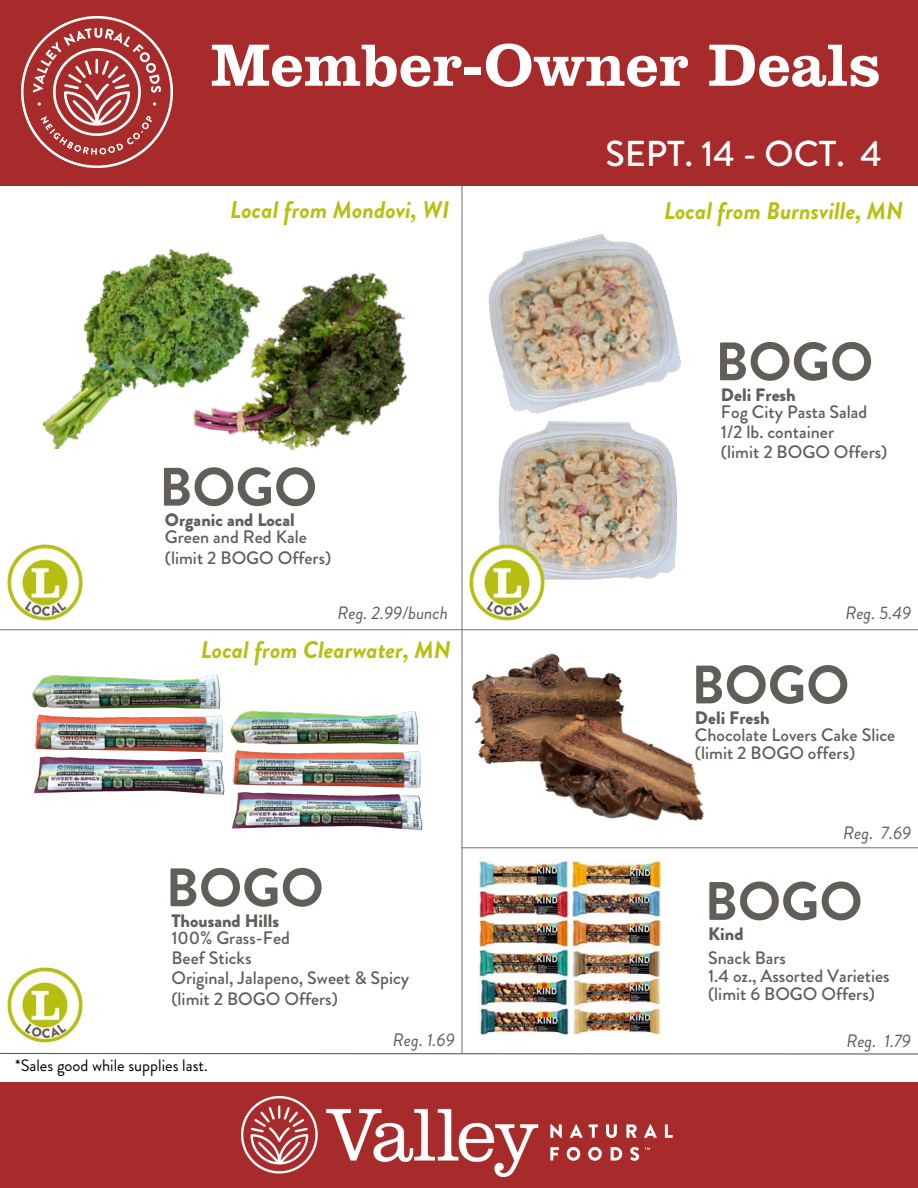
<style>
.page{position:relative;width:918px;height:1188px;background:#fff}
.page>*{position:absolute;margin:0;border:0;box-sizing:border-box;transform-origin:0 0}
.t1{font:800 61.2px "Clarendon BT";color:#fff}
.t2{font:700 54px "Brandon Grotesque";color:#615d59}
.t3{font:500 36px "Brandon Grotesque";color:#fff}
.t4{font:italic 700 24px "Brandon Grotesque";color:#b7bf10}
.t5{font:500 18px/20.2px "Brandon Grotesque";color:#615d59}
.t6{font:900 18px "Brandon Grotesque";color:#615d59}
.t7{font:italic 18px "Brandon Grotesque";color:#615d59}
.t8{font:16.5px "Brandon Grotesque";color:#000}
</style>
<div class="page">
<div style="left:0;top:1083px;width:918px;height:105px;background:#a72b2a"></div>
<svg style="left:0;top:1052px;width:918px;height:3px"></svg>
<img style="left:241px;top:1096px;width:432px;height:80px">
<img style="left:266px;top:272px;width:141px;height:179px">
<hr style="left:461px;top:167px;width:2px;height:886px;background:#615d59">
<div style="left:0;top:0;width:918px;height:186px;background:#a72b2a"></div>
<img style="left:21px;top:17px;width:151px;height:150px">
<hr style="left:462px;top:847px;width:456px;height:1px;background:#615d59">
<hr style="left:0;top:629px;width:918px;height:1px;background:#615d59">
<img style="left:7px;top:545px;width:76px;height:75px">
<img style="left:7px;top:967px;width:76px;height:76px">
<img style="left:42px;top:249px;width:224px;height:201px">
<img style="left:488px;top:234px;width:193px;height:180px">
<img style="left:498px;top:421px;width:179px;height:159px">
<img style="left:232px;top:710px;width:191px;height:120px">
<img style="left:469px;top:545px;width:76px;height:75px">
<img style="left:472px;top:653px;width:150px;height:112px">
<img style="left:478px;top:861px;width:183px;height:173px">
<img style="left:519px;top:690px;width:207px;height:174px">
<img style="left:32px;top:675px;width:206px;height:126px">
<h1 class="t1" style="left:211px;top:27px;width:672px">Member-Owner Deals</h1>
<h3 class="t4" style="left:230px;top:193px;width:221px">Local from Mondovi, WI</h3>
<h2 class="t2" style="left:159px;top:449px;width:160px">BOGO</h2>
<p class="t6" style="left:165px;top:507px;width:131px">Organic and Local</p>
<p class="t5" style="left:165px;top:527px;width:168px">Green and Red Kale (limit 2 BOGO Offers)</p>
<p class="t7" style="left:337px;top:600px;width:112px">Reg. 2.99/bunch</p>
<h3 class="t4" style="left:201px;top:633px;width:252px">Local from Clearwater, MN</h3>
<h2 class="t2" style="left:166px;top:850px;width:160px">BOGO</h2>
<p class="t6" style="left:171px;top:908px;width:109px">Thousand Hills</p>
<p class="t5" style="left:171px;top:928px;width:239px">100% Grass-Fed<br>Beef Sticks<br>Original, Jalapeno, Sweet &amp; Spicy (limit 2 BOGO Offers)</p>
<p class="t7" style="left:393px;top:1027px;width:63px">Reg. 1.69</p>
<p class="t8" style="left:15px;top:1054px;width:194px">*Sales good while supplies last.</p>
<h3 class="t3" style="left:605px;top:128px;width:278px">SEPT. 14 - OCT. 4</h3>
<h3 class="t4" style="left:664px;top:193px;width:241px">Local from Burnsville, MN</h3>
<h2 class="t2" style="left:715px;top:324px;width:160px">BOGO</h2>
<p class="t6" style="left:721px;top:382px;width:76px">Deli Fresh</p>
<p class="t5" style="left:721px;top:402px;width:168px">Fog City Pasta Salad<br>1/2 lb. container<br>(limit 2 BOGO Offers)</p>
<p class="t7" style="left:845px;top:600px;width:67px">Reg. 5.49</p>
<h2 class="t2" style="left:691px;top:647px;width:160px">BOGO</h2>
<p class="t6" style="left:695px;top:705px;width:76px">Deli Fresh</p>
<p class="t5" style="left:695px;top:726px;width:202px;line-height:18px">Chocolate Lovers Cake Slice (limit 2 BOGO offers)</p>
<p class="t7" style="left:843px;top:820px;width:70px">Reg. 7.69</p>
<h2 class="t2" style="left:704px;top:863px;width:160px">BOGO</h2>
<p class="t6" style="left:708px;top:921px;width:37px">Kind</p>
<p class="t5" style="left:708px;top:949px;width:183px;line-height:18px">Snack Bars<br>1.4 oz., Assorted Varieties (limit 6 BOGO Offers)</p>
<p class="t7" style="left:846px;top:1028px;width:66px">Reg. 1.79</p>
</div>
